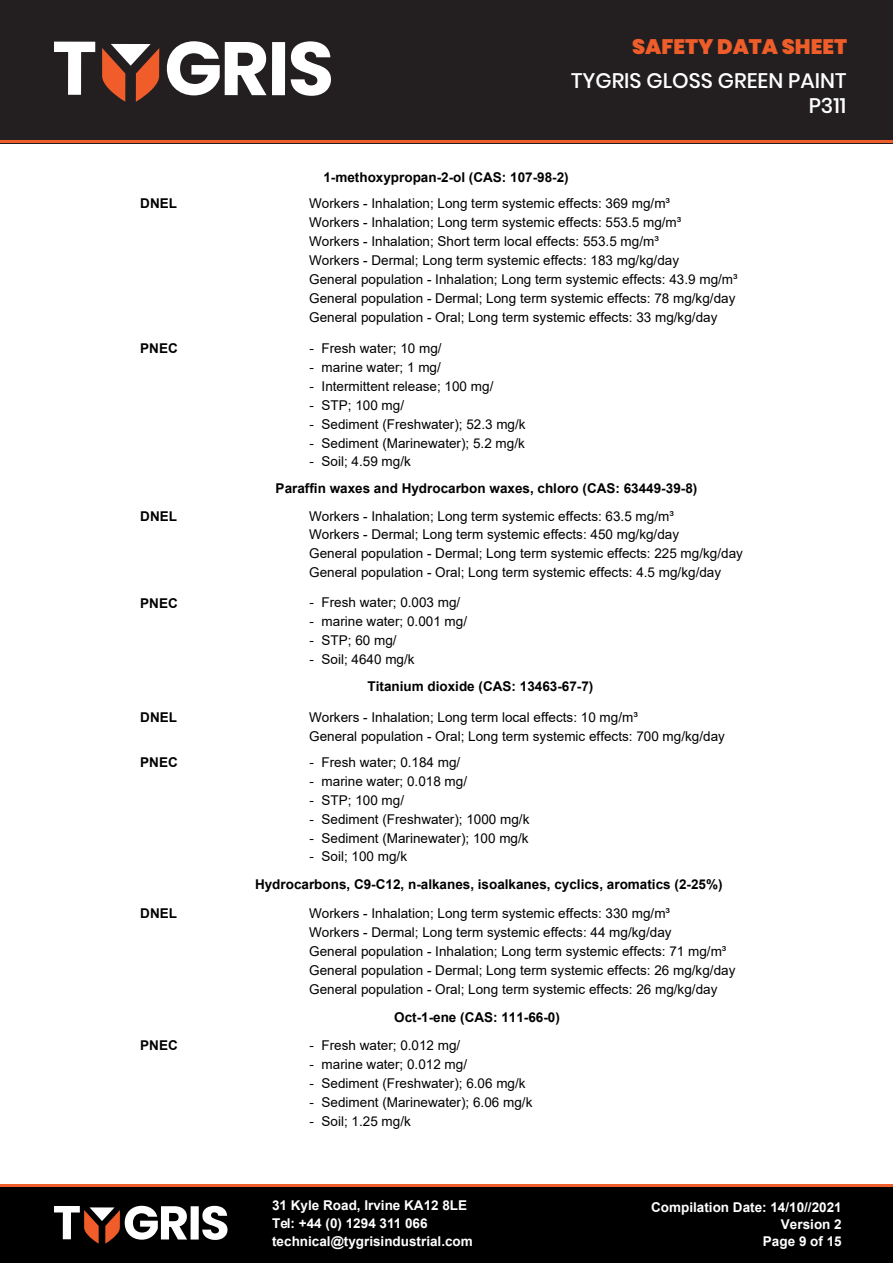
<style>
.page{position:relative;width:893px;height:1263px;background:#fff}
.page>*{position:absolute;margin:0;border:0;box-sizing:border-box;transform-origin:0 0}
.t1{font:500 21px/25.2px "Poppins";color:#fff;text-align:right}
.t2{font:900 21px "Poppins";color:#ef5d2a}
.t3{font:13.5px/18.9px "Arial";color:#000}
.t4{font:700 13.5px/26.1px "Arial";color:#000}
.t5{font:700 13.5px/18px "Arial";color:#fff}
.s1{font-family:"Arial Unicode MS"}
.s2{font-family:"Arial Unicode MS";font-weight:400}
.s3{font-weight:400}
</style>
<div class="page">
<div style="left:0;top:1186px;width:893px;height:77px;background:#000001"></div>
<div style="left:0;top:0;width:893px;height:143px;background:#231f20"></div>
<hr style="left:0;top:140px;width:893px;height:3px;background:#ef5d2a">
<hr style="left:0;top:1184px;width:893px;height:2px;background:#ef5d2a">
<svg style="left:54px;top:42px;width:41px;height:53px"></svg>
<svg style="left:167px;top:41px;width:100px;height:54px"></svg>
<div style="left:272px;top:42px;width:13px;height:53px;background:#fff"></div>
<svg style="left:291px;top:41px;width:40px;height:55px"></svg>
<svg style="left:102px;top:44px;width:57px;height:58px"></svg>
<div style="left:191px;top:1206px;width:8px;height:33px;background:#fff"></div>
<svg style="left:202px;top:1206px;width:26px;height:34px"></svg>
<svg style="left:54px;top:1206px;width:133px;height:38px"></svg>
<h1 class="t2" style="left:632px;top:34px;width:216px">SAFETY DATA SHEET</h1>
<h1 class="t1" style="left:571px;top:68px;width:277px">TYGRIS GLOSS GREEN PAINT<br>P311</h1>
<p class="t4" style="left:323px;top:164px;width:247px">1-methoxypropan-2-ol (CAS: 107-98-2)</p>
<p class="t4" style="left:140px;top:191px;width:38px">DNEL</p>
<p class="t3" style="left:309px;top:194px;width:430px">Workers - Inhalation; Long term systemic effects: 369 mg/m³<br>Workers - Inhalation; Long term systemic effects: 553.5 mg/m³<br>Workers - Inhalation; Short term local effects: 553.5 mg/m³<br>Workers - Dermal; Long term systemic effects: 183 mg/kg/day<br>General population - Inhalation; Long term systemic effects: 43.9 mg/m³<br>General population - Dermal; Long term systemic effects: 78 mg/kg/day General population - Oral; Long term systemic effects: 33 mg/kg/day</p>
<p class="t4" style="left:140px;top:335px;width:39px">PNEC</p>
<p class="t3" style="left:310px;top:339px;width:134px"><span class="s1">-</span> Fresh water; 10 mg/</p>
<p class="t3" style="left:310px;top:358px;width:133px"><span class="s1">-</span> marine water; 1 mg/</p>
<p class="t3" style="left:310px;top:377px;width:185px"><span class="s1">-</span> Intermittent release; 100 mg/</p>
<p class="t3" style="left:310px;top:395px;width:96px"><span class="s1">-</span> STP; 100 mg/</p>
<p class="t3" style="left:310px;top:414px;width:218px"><span class="s1">-</span> Sediment (Freshwater); 52.3 mg/k</p>
<p class="t3" style="left:310px;top:433px;width:217px"><span class="s1">-</span> Sediment (Marinewater); 5.2 mg/k</p>
<p class="t4" style="left:276px;top:449px;width:423px;text-indent:34px"><span class="s2">-</span> <span class="s3">Soil; 4.59 mg/k<br></span>Paraffin waxes and Hydrocarbon waxes, chloro (CAS: 63449-39-8)</p>
<p class="t4" style="left:140px;top:503px;width:38px">DNEL</p>
<p class="t3" style="left:309px;top:506px;width:435px">Workers - Inhalation; Long term systemic effects: 63.5 mg/m³<br>Workers - Dermal; Long term systemic effects: 450 mg/kg/day<br>General population - Dermal; Long term systemic effects: 225 mg/kg/day General population - Oral; Long term systemic effects: 4.5 mg/kg/day</p>
<p class="t4" style="left:140px;top:590px;width:39px">PNEC</p>
<p class="t3" style="left:310px;top:593px;width:152px"><span class="s1">-</span> Fresh water; 0.003 mg/</p>
<p class="t3" style="left:310px;top:612px;width:159px"><span class="s1">-</span> marine water; 0.001 mg/</p>
<p class="t3" style="left:310px;top:631px;width:89px"><span class="s1">-</span> STP; 60 mg/</p>
<p class="t4" style="left:368px;top:646px;width:227px;line-height:27.2px;text-indent:-58px"><span class="s2">-</span> <span class="s3">Soil; 4640 mg/k<br></span>Titanium dioxide (CAS: 13463-67-7)</p>
<p class="t4" style="left:140px;top:704px;width:38px">DNEL</p>
<p class="t3" style="left:309px;top:708px;width:417px">Workers - Inhalation; Long term local effects: 10 mg/m³<br>General population - Oral; Long term systemic effects: 700 mg/kg/day</p>
<p class="t4" style="left:140px;top:749px;width:39px">PNEC</p>
<p class="t3" style="left:310px;top:753px;width:152px"><span class="s1">-</span> Fresh water; 0.184 mg/</p>
<p class="t3" style="left:310px;top:771px;width:159px"><span class="s1">-</span> marine water; 0.018 mg/</p>
<p class="t3" style="left:310px;top:790px;width:96px"><span class="s1">-</span> STP; 100 mg/</p>
<p class="t3" style="left:310px;top:809px;width:221px"><span class="s1">-</span> Sediment (Freshwater); 1000 mg/k</p>
<p class="t3" style="left:310px;top:828px;width:221px"><span class="s1">-</span> Sediment (Marinewater); 100 mg/k</p>
<p class="t4" style="left:255px;top:843px;width:469px;line-height:27.6px;text-indent:55px"><span class="s2">-</span> <span class="s3">Soil; 100 mg/k<br></span>Hydrocarbons, C9-C12, n-alkanes, isoalkanes, cyclics, aromatics (2-25%)</p>
<p class="t4" style="left:140px;top:901px;width:38px">DNEL</p>
<p class="t3" style="left:309px;top:904px;width:428px">Workers - Inhalation; Long term systemic effects: 330 mg/m³<br>Workers - Dermal; Long term systemic effects: 44 mg/kg/day<br>General population - Inhalation; Long term systemic effects: 71 mg/m³<br>General population - Dermal; Long term systemic effects: 26 mg/kg/day General population - Oral; Long term systemic effects: 26 mg/kg/day</p>
<p class="t4" style="left:394px;top:1004px;width:167px">Oct-1-ene (CAS: 111-66-0)</p>
<p class="t4" style="left:140px;top:1032px;width:39px">PNEC</p>
<p class="t3" style="left:310px;top:1036px;width:152px"><span class="s1">-</span> Fresh water; 0.012 mg/</p>
<p class="t3" style="left:310px;top:1055px;width:159px"><span class="s1">-</span> marine water; 0.012 mg/</p>
<p class="t3" style="left:310px;top:1073px;width:218px"><span class="s1">-</span> Sediment (Freshwater); 6.06 mg/k</p>
<p class="t3" style="left:310px;top:1092px;width:224px"><span class="s1">-</span> Sediment (Marinewater); 6.06 mg/k</p>
<p class="t3" style="left:310px;top:1111px;width:103px"><span class="s1">-</span> Soil; 1.25 mg/k</p>
<p class="t5" style="left:272px;top:1196px;width:202px">31 Kyle Road, Irvine KA12 8LE<br>Tel: +44 (0) 1294 311 066 technical@tygrisindustrial.com</p>
<p class="t5" style="left:651px;top:1199px;width:192px;line-height:17px;text-align:right">Compilation Date: 14/10//2021<br>Version 2<br>Page 9 of 15</p>
</div>
